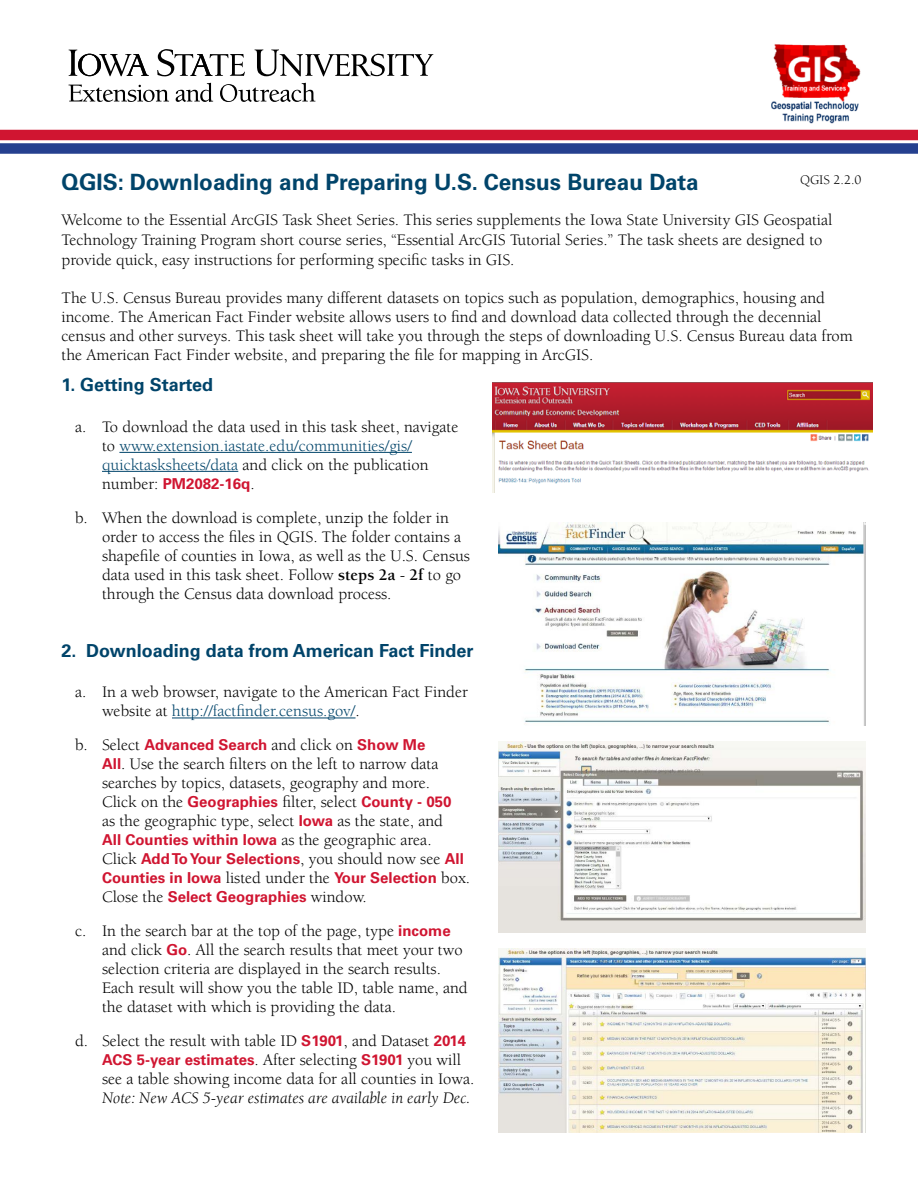
<style>
.page{position:relative;width:918px;height:1188px;background:#fff}
.page>*{position:absolute;margin:0;border:0;box-sizing:border-box;transform-origin:0 0}
.t1{font:700 22.5px "Univers LT Std";color:#00446a}
.t2{font:700 18px "Univers LT Std";color:#00446a}
.t3{font:16.5px/19px "Berkeley Std";color:#000}
.t4{font:italic 16.5px "Berkeley Std";color:#000}
.t5{font:700 15px/18.9px "Univers LT Std";color:#d01531}
.t6{font:13.5px "Berkeley Std";color:#000}
.s1{color:#00446a}
.s2{font-family:"Berkeley Std";font-weight:400;font-size:16.5px;color:#000}
.s3{font-weight:700}
.s4{font-family:"Univers LT Std";font-weight:700;font-size:15px;color:#d01531}
</style>
<div class="page">
<div style="left:0;top:143px;width:918px;height:11px;background:#25408f"></div>
<svg style="left:69px;top:50px;width:80px;height:26px"></svg>
<svg style="left:157px;top:49px;width:88px;height:28px"></svg>
<svg style="left:255px;top:49px;width:178px;height:28px"></svg>
<svg style="left:69px;top:85px;width:100px;height:17px"></svg>
<svg style="left:176px;top:83px;width:37px;height:19px"></svg>
<svg style="left:220px;top:83px;width:95px;height:19px"></svg>
<div style="left:0;top:130px;width:918px;height:10px;background:#d01531"></div>
<img style="left:771px;top:44px;width:90px;height:80px">
<hr style="left:119px;top:452px;width:293px;height:1px;background:#00446a">
<hr style="left:102px;top:471px;width:136px;height:1px;background:#00446a">
<hr style="left:172px;top:718px;width:184px;height:1px;background:#00446a">
<img style="left:498px;top:522px;width:368px;height:204px">
<img style="left:498px;top:741px;width:368px;height:192px">
<img style="left:499px;top:948px;width:367px;height:185px">
<img style="left:492px;top:383px;width:380px;height:110px">
<h1 class="t1" style="left:62px;top:169px;width:639px">QGIS: Downloading and Preparing U.S. Census Bureau Data</h1>
<p class="t3" style="left:62px;top:210px;width:772px;line-height:19.8px">Welcome to the Essential ArcGIS Task Sheet Series. This series supplements the Iowa State University GIS Geospatial<br>Technology Training Program short course series, “Essential ArcGIS Tutorial Series.” The task sheets are designed to provide quick, easy instructions for performing specific tasks in GIS.</p>
<p class="t3" style="left:62px;top:288px;width:793px">The U.S. Census Bureau provides many different datasets on topics such as population, demographics, housing and income. The American Fact Finder website allows users to find and download data collected through the decennial census and other surveys. This task sheet will take you through the steps of downloading U.S. Census Bureau data from the American Fact Finder website, and preparing the file for mapping in ArcGIS.</p>
<p class="t2" style="left:62px;top:374px;width:153px">1. Getting Started</p>
<p class="t3" style="left:102px;top:417px;width:358px;text-indent:-27px">a. To download the data used in this task sheet, navigate to <span class="s1">www.extension.iastate.edu/communities/gis/ quicktasksheets/data</span> and click on the publication</p>
<p class="t5" style="left:102px;top:474px;width:154px"><span class="s2">number:</span> PM2082-16q<span class="s2">.</span></p>
<p class="t3" style="left:102px;top:508px;width:370px;text-indent:-27px">b. When the download is complete, unzip the folder in order to access the files in QGIS. The folder contains a shapefile of counties in Iowa, as well as the U.S. Census data used in this task sheet. Follow <span class="s3">steps 2a</span> - <span class="s3">2f</span> to go through the Census data download process.</p>
<p class="t6" style="left:800px;top:172px;width:63px">QGIS 2.2.0</p>
<p class="t2" style="left:62px;top:640px;width:413px">2. Downloading data from American Fact Finder</p>
<p class="t3" style="left:102px;top:683px;width:367px;text-indent:-27px">a. In a web browser, navigate to the American Fact Finder website at <span class="s1">http://factfinder.census.gov/</span>.</p>
<p class="t5" style="left:75px;top:736px;width:352px"><span class="s2">b. Select</span> Advanced Search <span class="s2">and click on</span> Show Me</p>
<p class="t3" style="left:102px;top:755px;width:351px"><span class="s4">All</span>. Use the search filters on the left to narrow data searches by topics, datasets, geography and more.<br>Click on the <span class="s4">Geographies</span> filter, select <span class="s4">County - 050 </span>as the geographic type, select <span class="s4">Iowa</span> as the state, and</p>
<p class="t5" style="left:102px;top:831px;width:370px">All Counties within Iowa <span class="s2">as the geographic area.<br>Click</span> Add To Your Selections<span class="s2">, you should now see</span> All Counties in Iowa <span class="s2">listed under the</span> Your Selection <span class="s2">box.<br>Close the</span> Select Geographies <span class="s2">window.</span></p>
<p class="t3" style="left:102px;top:922px;width:367px;text-indent:-27px">c. In the search bar at the top of the page, type <span class="s4">income </span>and click <span class="s4">Go</span>. All the search results that meet your two selection criteria are displayed in the search results.<br>Each result will show you the table ID, table name, and the dataset with which is providing the data.</p>
<p class="t3" style="left:75px;top:1032px;width:393px">d. Select the result with table ID <span class="s4">S1901</span>, and Dataset <span class="s4">2014</span></p>
<p class="t5" style="left:102px;top:1050px;width:361px">ACS 5-year estimates<span class="s2">. After selecting</span> S1901 <span class="s2">you will</span></p>
<p class="t3" style="left:102px;top:1069px;width:374px">see a table showing income data for all counties in Iowa.</p>
<p class="t4" style="left:102px;top:1089px;width:370px">Note: New ACS 5-year estimates are available in early Dec.</p>
</div>
